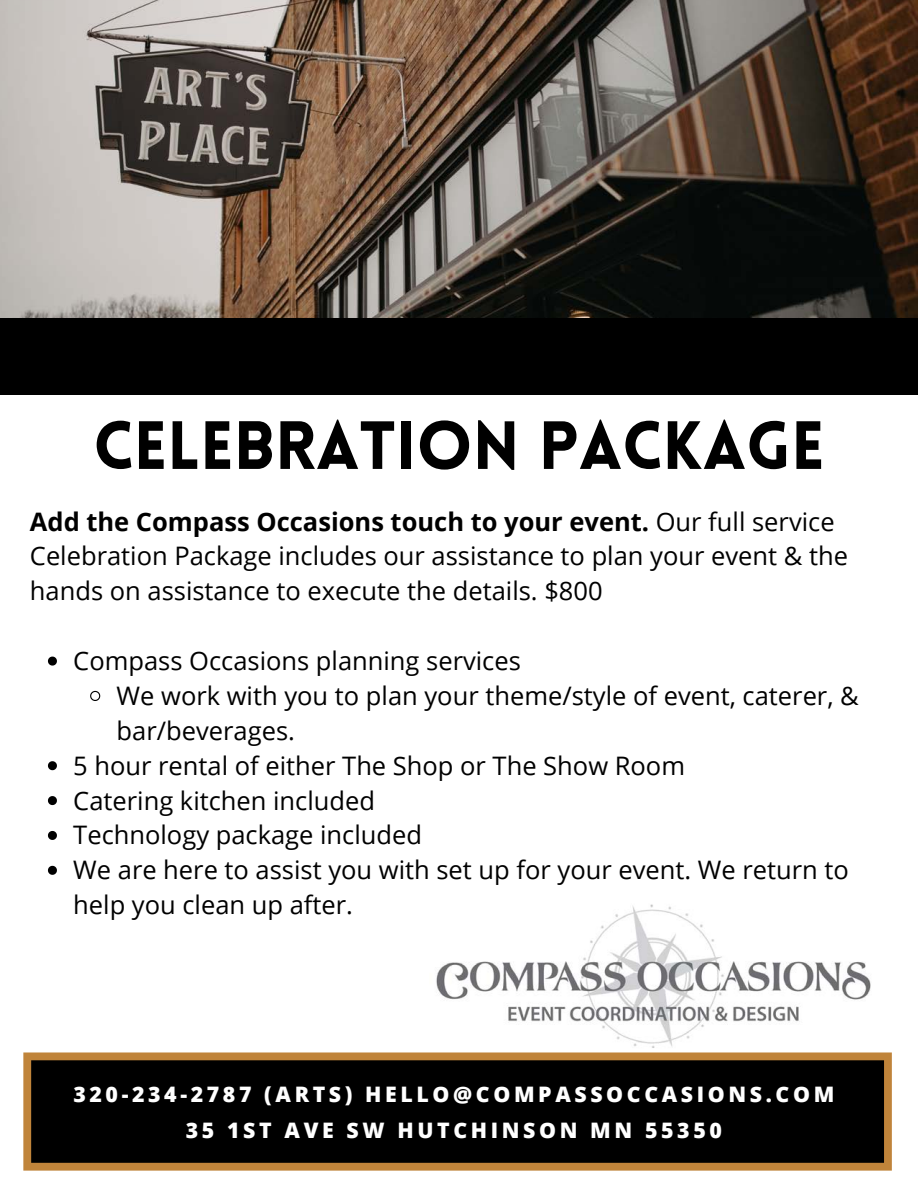
<style>
.page{position:relative;width:918px;height:1188px;background:#fff}
.page>*{position:absolute;margin:0;border:0;box-sizing:border-box;transform-origin:0 0}
.t1{font:900 66.6px "Lovelo";color:#000}
.t2{font:25.5px/34.8px "Open Sans";color:#000}
.t3{font:700 25.5px "Open Sans";color:#000}
.t4{font:800 21.3px "Open Sans";letter-spacing:.17em;color:#fff}
.s1{font-weight:400}
</style>
<div class="page">
<img style="left:436px;top:904px;width:435px;height:144px">
<svg style="left:23px;top:1052px;width:869px;height:119px;background:#1e150a"></svg>
<img style="left:0;top:0;width:918px;height:318px">
<div style="left:0;top:318px;width:918px;height:77px;background:#000"></div>
<svg style="left:48px;top:657px;width:9px;height:9px"></svg>
<svg style="left:90px;top:690px;width:11px;height:11px"></svg>
<svg style="left:48px;top:761px;width:9px;height:9px"></svg>
<svg style="left:48px;top:796px;width:9px;height:9px"></svg>
<svg style="left:48px;top:831px;width:9px;height:9px"></svg>
<svg style="left:48px;top:866px;width:9px;height:9px"></svg>
<p class="t1" style="left:94px;top:419px;width:733px">CELEBRATION PACKAGE</p>
<p class="t3" style="left:30px;top:503px;width:806px">Add the Compass Occasions touch to your event. <span class="s1">Our full service</span></p>
<p class="t2" style="left:30px;top:538px;width:820px">Celebration Package includes our assistance to plan your event &amp; the hands on assistance to execute the details. $800</p>
<p class="t2" style="left:73px;top:643px;width:449px">Compass Occasions planning services</p>
<p class="t2" style="left:117px;top:678px;width:744px">We work with you to plan your theme/style of event, caterer, &amp; bar/beverages.</p>
<p class="t2" style="left:73px;top:747px;width:613px">5 hour rental of either The Shop or The Show Room</p>
<p class="t2" style="left:73px;top:782px;width:303px">Catering kitchen included</p>
<p class="t2" style="left:73px;top:817px;width:350px">Technology package included</p>
<p class="t2" style="left:73px;top:852px;width:777px">We are here to assist you with set up for your event. We return to help you clean up after.</p>
<p class="t4" style="left:73px;top:1080px;width:762px">320-234-2787 (ARTS) HELLO@COMPASSOCCASIONS.COM</p>
<p class="t4" style="left:186px;top:1115px;width:538px">35 1ST AVE SW HUTCHINSON MN 55350</p>
</div>
